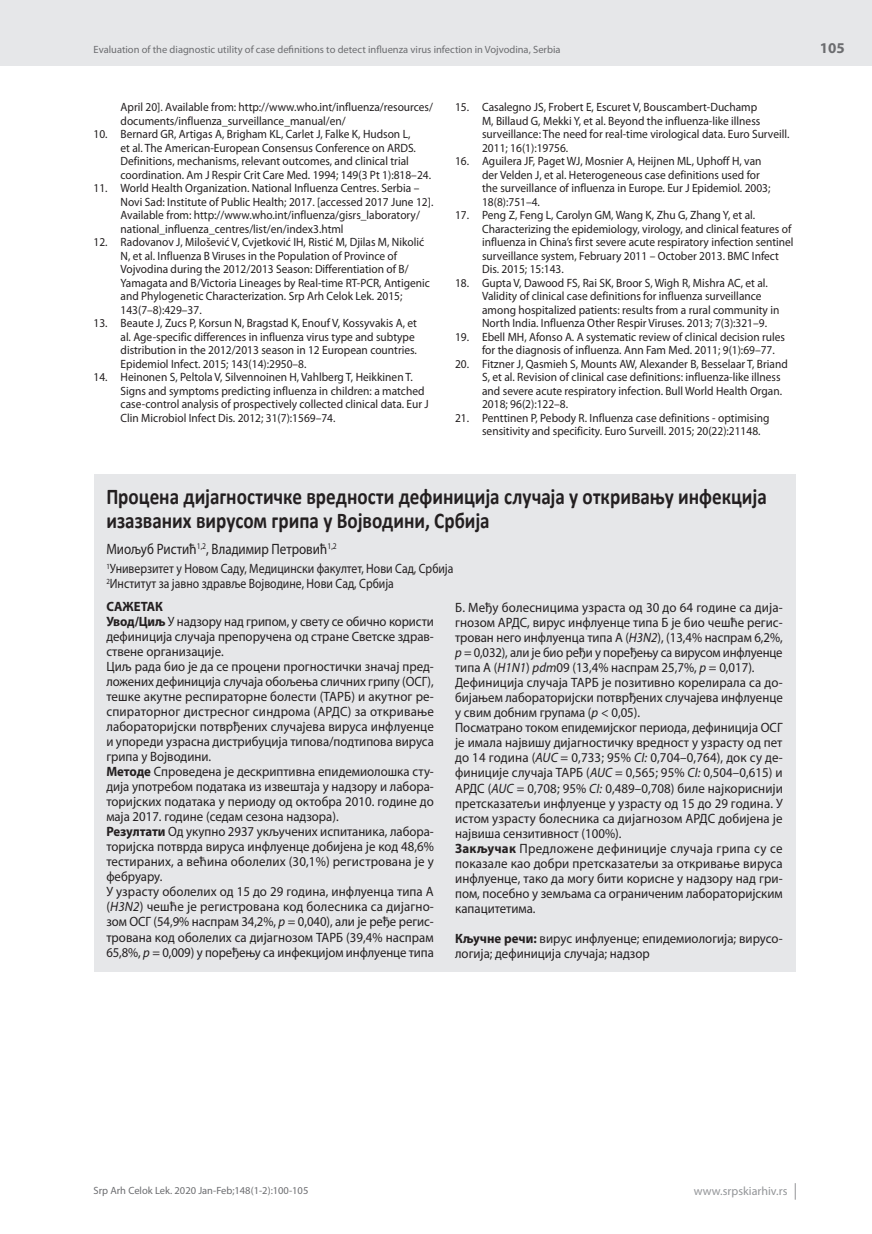
<style>
.page{position:relative;width:872px;height:1234px;background:#fff}
.page>*{position:absolute;margin:0;border:0;box-sizing:border-box;transform-origin:0 0}
.t1{font:700 22.5px/24px "Calibri";color:#231f20;scale:.85 1}
.t2{font:15px "Myriad Pro";color:#231f20;scale:.87 1}
.t3{font:700 15px "Myriad Pro";color:#6c6d70}
.t4{font:13.5px/15px "Myriad Pro";color:#231f20;scale:.94 1}
.t5{font:13.5px/15px "Myriad Pro";color:#231f20;scale:.96 1}
.t6{font:13.5px/15px "Myriad Pro";color:#231f20;scale:.87 1}
.t7{font:13.5px/15px "Myriad Pro";color:#231f20;scale:.95 1}
.t8{font:12px/13.5px "Myriad Pro";color:#231f20;scale:.95 1}
.t9{font:12px "Myriad Pro";color:#939598}
.t10{font:10.5px "Myriad Pro";color:#6c6d70}
.s1{font-weight:700}
.s2{font-style:italic}
</style>
<div class="page">
<div style="left:0;top:0;width:872px;height:66px;background:#e6e7e9"></div>
<svg style="left:795px;top:1183px;width:1px;height:16px"></svg>
<div style="left:94px;top:474px;width:701px;height:497px;background:#e6e7e9"></div>
<p class="t10" style="left:94px;top:43px;width:468px">Evaluation of the diagnostic utility of case definitions to detect influenza virus infection in Vojvodina, Serbia</p>
<p class="t8" style="left:121px;top:100px;width:330px">April 20]. Available from: http://www.who.int/influenza/resources/ documents/influenza_surveillance_manual/en/</p>
<p class="t8" style="left:121px;top:127px;width:328px;text-indent:-27px">10. Bernard GR, Artigas A, Brigham KL, Carlet J, Falke K, Hudson L,<br>et al. The American-European Consensus Conference on ARDS.<br>Definitions, mechanisms, relevant outcomes, and clinical trial coordination. Am J Respir Crit Care Med. 1994; 149(3 Pt 1):818–24.</p>
<p class="t8" style="left:121px;top:181px;width:331px;text-indent:-27px">11. World Health Organization. National Influenza Centres. Serbia – Novi Sad: Institute of Public Health; 2017. [accessed 2017 June 12].<br>Available from: http://www.who.int/influenza/gisrs_laboratory/ national_influenza_centres/list/en/index3.html</p>
<p class="t8" style="left:121px;top:235px;width:327px;text-indent:-27px">12. Radovanov J, Milošević V, Cvjetković IH, Ristić M, Djilas M, Nikolić N, et al. Influenza B Viruses in the Population of Province of Vojvodina during the 2012/2013 Season: Differentiation of B/ Yamagata and B/Victoria Lineages by Real-time RT-PCR, Antigenic and Phylogenetic Characterization. Srp Arh Celok Lek. 2015; 143(7–8):429–37.</p>
<p class="t8" style="left:121px;top:316px;width:313px;text-indent:-27px">13. Beaute J, Zucs P, Korsun N, Bragstad K, Enouf V, Kossyvakis A, et al. Age-specific differences in influenza virus type and subtype distribution in the 2012/2013 season in 12 European countries.<br>Epidemiol Infect. 2015; 143(14):2950–8.</p>
<p class="t8" style="left:121px;top:370px;width:326px;text-indent:-27px">14. Heinonen S, Peltola V, Silvennoinen H, Vahlberg T, Heikkinen T.<br>Signs and symptoms predicting influenza in children: a matched case-control analysis of prospectively collected clinical data. Eur J Clin Microbiol Infect Dis. 2012; 31(7):1569–74.</p>
<p class="t8" style="left:482px;top:100px;width:325px;text-indent:-27px">15. Casalegno JS, Frobert E, Escuret V, Bouscambert-Duchamp<br>M, Billaud G, Mekki Y, et al. Beyond the influenza-like illness surveillance: The need for real-time virological data. Euro Surveill.<br>2011; 16(1):19756.</p>
<p class="t8" style="left:482px;top:154px;width:305px;text-indent:-27px">16. Aguilera JF, Paget WJ, Mosnier A, Heijnen ML, Uphoff H, van der Velden J, et al. Heterogeneous case definitions used for the surveillance of influenza in Europe. Eur J Epidemiol. 2003; 18(8):751–4.</p>
<p class="t8" style="left:482px;top:208px;width:329px;text-indent:-27px">17. Peng Z, Feng L, Carolyn GM, Wang K, Zhu G, Zhang Y, et al.<br>Characterizing the epidemiology, virology, and clinical features of influenza in China’s first severe acute respiratory infection sentinel surveillance system, February 2011 – October 2013. BMC Infect Dis. 2015; 15:143.</p>
<p class="t8" style="left:482px;top:276px;width:314px;text-indent:-27px">18. Gupta V, Dawood FS, Rai SK, Broor S, Wigh R, Mishra AC, et al.<br>Validity of clinical case definitions for influenza surveillance among hospitalized patients: results from a rural community in North India. Influenza Other Respir Viruses. 2013; 7(3):321–9.</p>
<p class="t8" style="left:482px;top:330px;width:320px;text-indent:-27px">19. Ebell MH, Afonso A. A systematic review of clinical decision rules for the diagnosis of influenza. Ann Fam Med. 2011; 9(1):69–77.</p>
<p class="t8" style="left:482px;top:357px;width:323px;text-indent:-27px">20. Fitzner J, Qasmieh S, Mounts AW, Alexander B, Besselaar T, Briand S, et al. Revision of clinical case definitions: influenza-like illness and severe acute respiratory infection. Bull World Health Organ.<br>2018; 96(2):122–8.</p>
<p class="t8" style="left:482px;top:411px;width:304px;text-indent:-27px">21. Penttinen P, Pebody R. Influenza case definitions - optimising sensitivity and specificity. Euro Surveill. 2015; 20(22):21148.</p>
<h1 class="t1" style="left:106px;top:483px;width:778px">Процена дијагностичке вредности дефиниција случаја у откривању инфекција изазваних вирусом грипа у Војводини, Србија</h1>
<p class="t2" style="left:106px;top:539px;width:266px">Миољуб Ристић<sup>1,2</sup>, Владимир Петровић<sup>1,2</sup></p>
<p class="t6" style="left:106px;top:561px;width:400px"><sup>1</sup>Универзитет у Новом Саду, Медицински факултет, Нови Сад, Србија<br><sup>2</sup>Институт за јавно здравље Војводине, Нови Сад, Србија</p>
<p class="t4" style="left:106px;top:599px;width:350px"><span class="s1">САЖЕТАК<br>Увод/Циљ</span> У надзору над грипом, у свету се обично користи дефиниција случаја препоручена од стране Светске здрав&shy;ствене организације.<br>Циљ рада био је да се процени прогностички значај пред&shy;ложених дефиниција случаја обољења сличних грипу (ОСГ), тешке акутне респираторне болести (ТАРБ) и акутног ре&shy;спираторног дистресног синдрома (АРДС) за откривање лабораторијски потврђених случајева вируса инфлуенце и упореди узрасна дистрибуција типова/подтипова вируса грипа у Војводини.<br><span class="s1">Методе</span> Спроведена је дескриптивна епидемиолошка сту&shy;дија употребом података из извештаја у надзору и лабора&shy;торијских података у периоду од октобра 2010. године до маја 2017. године (седам сезона надзора).<br><span class="s1">Резултати</span> Од укупно 2937 укључених испитаника, лабора&shy;торијска потврда вируса инфлуенце добијена је код 48,6% тестираних, а већина оболелих (30,1%) регистрована је у фебруару.<br>У узрасту оболелих од 15 до 29 година, инфлуенца типа А (<span class="s2">H3N2</span>) чешће је регистрована код болесника са дијагно&shy;зом ОСГ (54,9% наспрам 34,2%, <span class="s2">p</span> = 0,040), али је ређе регис&shy;трована код оболелих са дијагнозом ТАРБ (39,4% наспрам 65,8%, <span class="s2">p</span> = 0,009) у поређењу са инфекцијом инфлуенце типа</p>
<p class="t5" style="left:455px;top:600px;width:343px">Б. Међу болесницима узраста од 30 до 64 године са дија&shy;гнозом АРДС, вирус инфлуенце типа Б је био чешће регис&shy;трован него инфлуенца типа А (<span class="s2">H3N2</span>), (13,4% наспрам 6,2%, <span class="s2">p</span> = 0,032), али је био ређи у поређењу са вирусом инфлуенце типа А (<span class="s2">H1N1</span>) <span class="s2">pdm</span>09 (13,4% наспрам 25,7%, <span class="s2">p</span> = 0,017).<br>Дефиниција случаја ТАРБ је позитивно корелирала са до&shy;бијањем лабораторијски потврђених случајева инфлуенце у свим добним групама (<span class="s2">p</span> &lt; 0,05).<br>Посматрано током епидемијског периода, дефиниција ОСГ је имала највишу дијагностичку вредност у узрасту од пет до 14 година (<span class="s2">AUC</span> = 0,733; 95% <span class="s2">CI:</span> 0,704–0,764), док су де&shy;финиције случаја ТАРБ (<span class="s2">AUC</span> = 0,565; 95% <span class="s2">CI:</span> 0,504–0,615) и АРДС (<span class="s2">AUC</span> = 0,708; 95% <span class="s2">CI:</span> 0,489–0,708) биле најкориснији претсказатељи инфлуенце у узрасту од 15 до 29 година. У истом узрасту болесника са дијагнозом АРДС добијена је највиша сензитивност (100%).<br><span class="s1">Закључак</span> Предложене дефиниције случаја грипа су се показале као добри претсказатељи за откривање вируса инфлуенце, тако да могу бити корисне у надзору над гри&shy;пом, посебно у земљама са ограниченим лабораторијским капацитетима.</p>
<p class="t7" style="left:455px;top:930px;width:346px"><span class="s1">Кључне речи:</span> вирус инфлуенце; епидемиологија; вирусо&shy;логија; дефиниција случаја; надзор</p>
<p class="t3" style="left:820px;top:38px;width:26px">105</p>
<p class="t10" style="left:94px;top:1184px;width:216px">Srp Arh Celok Lek. 2020 Jan-Feb;148(1-2):100-105</p>
<p class="t9" style="left:694px;top:1183px;width:95px">www.srpskiarhiv.rs</p>
</div>
